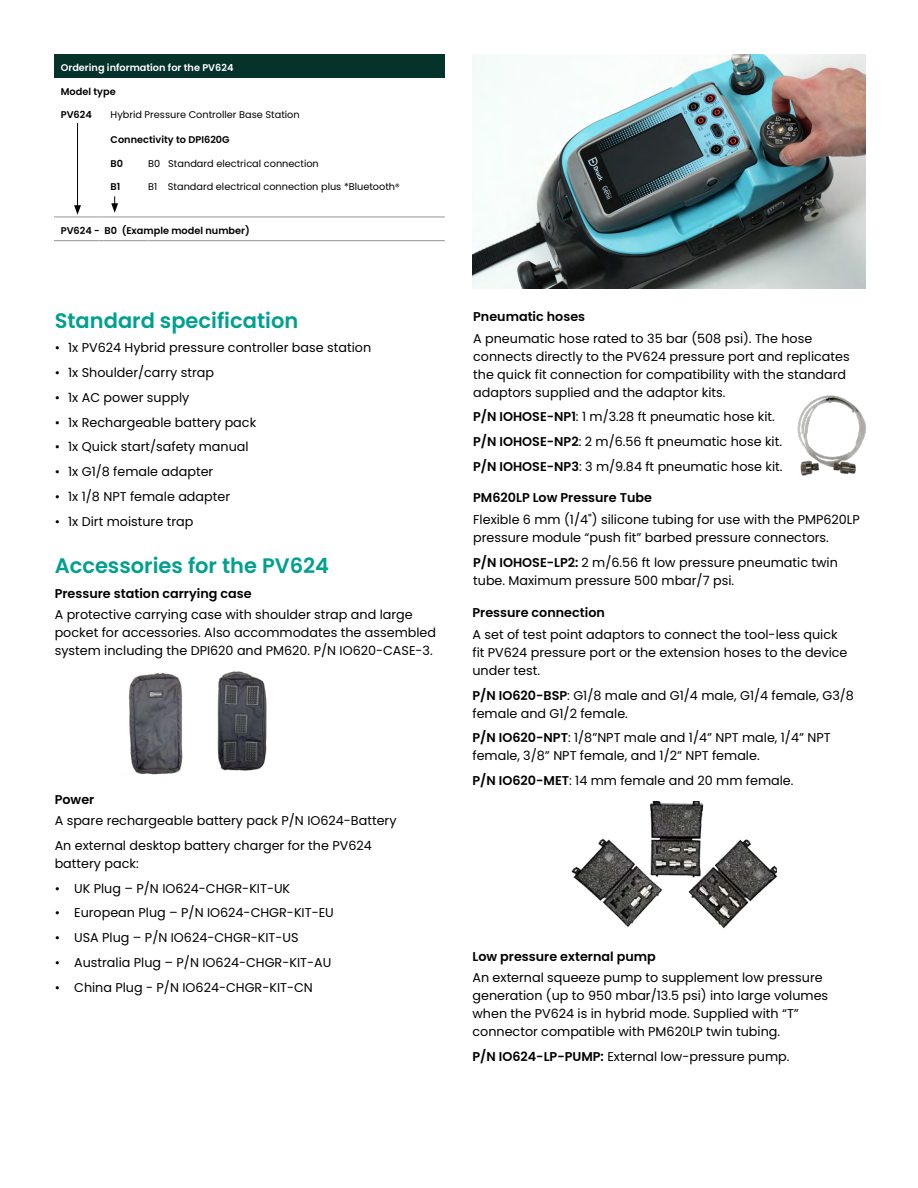
<style>
.page{position:relative;width:918px;height:1188px;background:#fff}
.page>*{position:absolute;margin:0;border:0;box-sizing:border-box;transform-origin:0 0}
.t1{font:600 21px "Poppins";color:#00a08e}
.t2{font:12.75px/18px "Poppins";color:#000}
.t3{font:600 12.75px "Poppins";color:#000}
.t4{font:9.75px "Poppins";color:#000}
.t5{font:600 9.75px "Poppins";color:#000}
.t6{font:600 9.75px "Poppins";color:#fff}
.s1{font-size:9px}
.s2{font-weight:600}
</style>
<div class="page">
<img style="left:128px;top:673px;width:55px;height:102px">
<img style="left:217px;top:671px;width:50px;height:100px">
<img style="left:571px;top:802px;width:206px;height:127px">
<img style="left:472px;top:54px;width:393px;height:235px">
<img style="left:797px;top:395px;width:69px;height:81px">
<div style="left:54px;top:54px;width:391px;height:24px;background:#05322b"></div>
<hr style="left:54px;top:217px;width:45px;height:1px;background:#949494">
<hr style="left:104px;top:217px;width:44px;height:1px;background:#949494">
<hr style="left:148px;top:217px;width:297px;height:1px;background:#949494">
<hr style="left:54px;top:240px;width:45px;height:1px;background:#949494">
<hr style="left:104px;top:240px;width:44px;height:1px;background:#949494">
<hr style="left:148px;top:240px;width:297px;height:1px;background:#949494">
<hr style="left:77px;top:123px;width:1px;height:85px;background:#000">
<svg style="left:74px;top:205px;width:7px;height:10px"></svg>
<svg style="left:111px;top:196px;width:7px;height:17px"></svg>
<p class="t6" style="left:61px;top:62px;width:174px">Ordering information for the PV624</p>
<p class="t5" style="left:61px;top:85px;width:56px">Model type</p>
<p class="t5" style="left:61px;top:109px;width:33px">PV624</p>
<p class="t4" style="left:111px;top:109px;width:191px">Hybrid Pressure Controller Base Station</p>
<p class="t5" style="left:111px;top:134px;width:121px">Connectivity to DPI620G</p>
<p class="t5" style="left:111px;top:157px;width:14px">B0</p>
<p class="t4" style="left:148px;top:157px;width:172px">B0 Standard electrical connection</p>
<p class="t5" style="left:111px;top:181px;width:11px">B1</p>
<p class="t4" style="left:148px;top:181px;width:253px">B1 Standard electrical connection plus *Bluetooth<span class="s1">®</span></p>
<p class="t5" style="left:61px;top:225px;width:191px">PV624 - B0 (Example model number)</p>
<h1 class="t1" style="left:55px;top:308px;width:245px">Standard specification</h1>
<p class="t2" style="left:55px;top:339px;width:318px">• 1x PV624 Hybrid pressure controller base station</p>
<p class="t2" style="left:55px;top:364px;width:161px">• 1x Shoulder/carry strap</p>
<p class="t2" style="left:55px;top:389px;width:136px">• 1x AC power supply</p>
<p class="t2" style="left:55px;top:413px;width:203px">• 1x Rechargeable battery pack</p>
<p class="t2" style="left:55px;top:438px;width:195px">• 1x Quick start/safety manual</p>
<p class="t2" style="left:55px;top:463px;width:160px">• 1x G1/8 female adapter</p>
<p class="t2" style="left:55px;top:488px;width:177px">• 1x 1/8 NPT female adapter</p>
<p class="t2" style="left:55px;top:512px;width:140px">• 1x Dirt moisture trap</p>
<h1 class="t1" style="left:55px;top:553px;width:276px">Accessories for the PV624</h1>
<p class="t3" style="left:55px;top:586px;width:198px">Pressure station carrying case</p>
<p class="t2" style="left:55px;top:606px;width:383px">A protective carrying case with shoulder strap and large pocket for accessories. Also accommodates the assembled system including the DPI620 and PM620. P/N IO620-CASE-3.</p>
<p class="t3" style="left:55px;top:792px;width:41px">Power</p>
<p class="t2" style="left:55px;top:808px;width:343px;line-height:24.8px">A spare rechargeable battery pack P/N IO624-Battery<br>An external desktop battery charger for the PV624</p>
<p class="t2" style="left:55px;top:855px;width:86px">battery pack:</p>
<p class="t2" style="left:55px;top:879px;width:237px">• UK Plug – P/N IO624-CHGR-KIT-UK</p>
<p class="t2" style="left:55px;top:904px;width:281px">• European Plug – P/N IO624-CHGR-KIT-EU</p>
<p class="t2" style="left:55px;top:929px;width:245px">• USA Plug – P/N IO624-CHGR-KIT-US</p>
<p class="t2" style="left:55px;top:954px;width:278px">• Australia Plug – P/N IO624-CHGR-KIT-AU</p>
<p class="t2" style="left:55px;top:978px;width:260px">• China Plug - P/N IO624-CHGR-KIT-CN</p>
<p class="t3" style="left:473px;top:309px;width:114px">Pneumatic hoses</p>
<p class="t2" style="left:473px;top:329px;width:378px">A pneumatic hose rated to 35 bar (508 psi). The hose connects directly to the PV624 pressure port and replicates the quick fit connection for compatibility with the standard adaptors supplied and the adaptor kits.</p>
<p class="t2" style="left:473px;top:405px;width:311px;line-height:24.8px"><span class="s2">P/N IOHOSE-NP1</span>: 1 m/3.28 ft pneumatic hose kit.<br><span class="s2">P/N IOHOSE-NP2</span>: 2 m/6.56 ft pneumatic hose kit.<br><span class="s2">P/N IOHOSE-NP3</span>: 3 m/9.84 ft pneumatic hose kit.</p>
<p class="t3" style="left:473px;top:491px;width:180px">PM620LP Low Pressure Tube</p>
<p class="t2" style="left:473px;top:511px;width:388px">Flexible 6 mm (1/4") silicone tubing for use with the PMP620LP pressure module “push fit” barbed pressure connectors.</p>
<p class="t2" style="left:473px;top:553px;width:366px"><span class="s2">P/N IOHOSE-LP2:</span> 2 m/6.56 ft low pressure pneumatic twin tube. Maximum pressure 500 mbar/7 psi.</p>
<p class="t3" style="left:472px;top:606px;width:134px">Pressure connection</p>
<p class="t2" style="left:472px;top:625px;width:377px">A set of test point adaptors to connect the tool-less quick fit PV624 pressure port or the extension hoses to the device under test.</p>
<p class="t2" style="left:472px;top:686px;width:383px"><span class="s2">P/N IO620-BSP</span>: G1/8 male and G1/4 male, G1/4 female, G3/8 female and G1/2 female.</p>
<p class="t2" style="left:472px;top:729px;width:360px"><span class="s2">P/N IO620-NPT</span>: 1/8”NPT male and 1/4” NPT male, 1/4” NPT female, 3/8” NPT female, and 1/2” NPT female.</p>
<p class="t2" style="left:472px;top:772px;width:323px"><span class="s2">P/N IO620-MET</span>: 14 mm female and 20 mm female.</p>
<p class="t3" style="left:472px;top:949px;width:185px">Low pressure external pump</p>
<p class="t2" style="left:472px;top:969px;width:357px">An external squeeze pump to supplement low pressure generation (up to 950 mbar/13.5 psi) into large volumes when the PV624 is in hybrid mode. Supplied with “T” connector compatible with PM620LP twin tubing.</p>
<p class="t2" style="left:472px;top:1048px;width:318px"><span class="s2">P/N IO624-LP-PUMP:</span> External low-pressure pump.</p>
</div>
